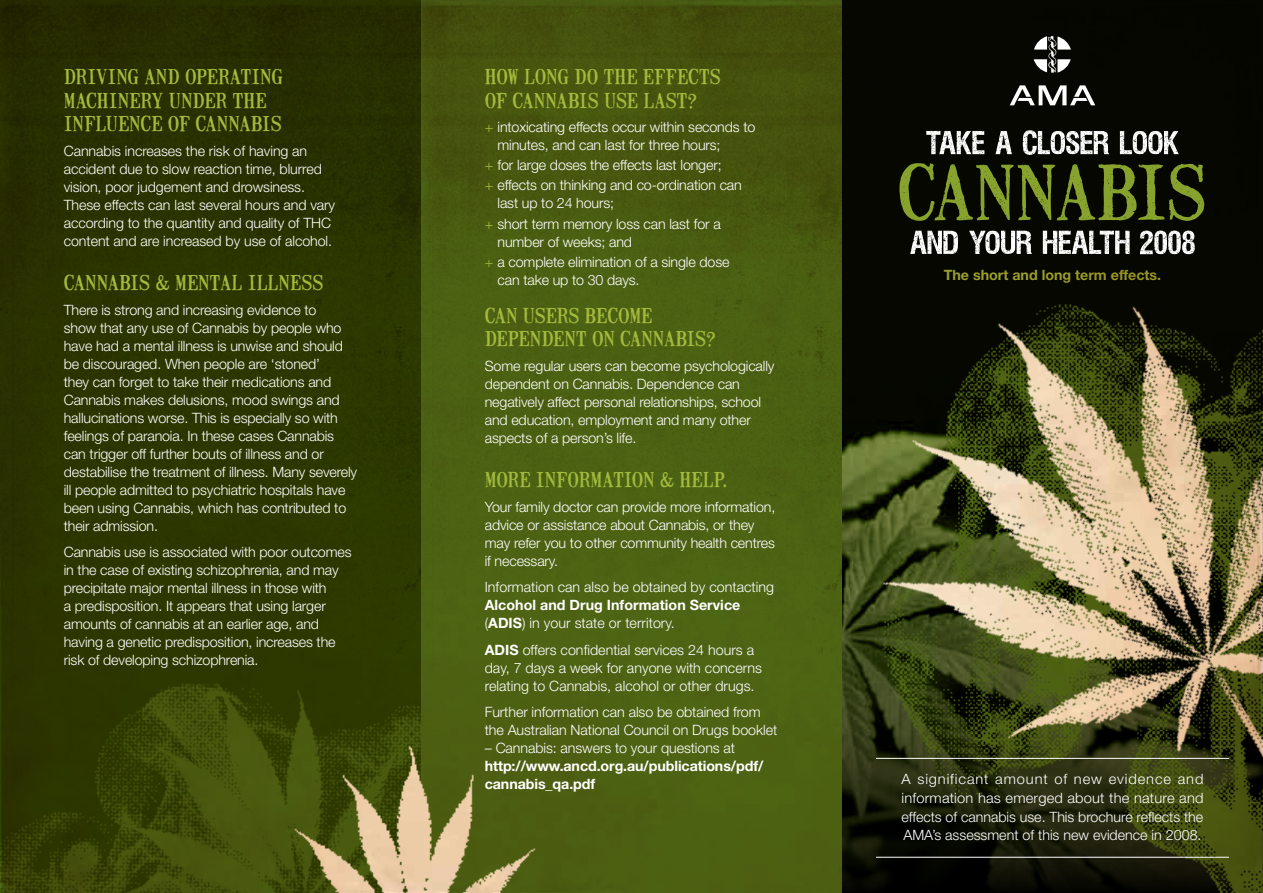
<style>
.page{position:relative;width:1263px;height:893px;background:#fff}
.page>*{position:absolute;margin:0;border:0;box-sizing:border-box;transform-origin:0 0}
.t1{font:71.25px "Mailart Rubberstamp";color:#87a22d}
.t2{font:19.5px/23.4px "Mailart Rubberstamp";letter-spacing:-.005em;color:#a4bb3d}
.copy{font:300 14.25px/18px "Helvetica Neue";letter-spacing:-.01em;color:#fff}
.bullet{font:300 14.25px/18px "Helvetica Neue";letter-spacing:-.01em;color:#fff}
.copy-2{font:700 14.25px/18px "Helvetica Neue";letter-spacing:-.005em;color:#fff}
.t3{font:700 14.25px "Helvetica Neue";color:#a4bb3d}
.s1{color:#a4bb3d}
.s2{font-weight:700}
.s3{font-weight:300}
</style>
<div class="page">
<div style="left:842px;top:0;width:421px;height:147px;background:#060700"></div>
<div style="left:421px;top:0;width:421px;height:893px;background:#47550e"></div>
<div style="left:0;top:0;width:421px;height:893px;background:#282f00"></div>
<img style="left:0;top:284px;width:702px;height:609px">
<img style="left:702px;top:147px;width:561px;height:746px">
<img style="left:787px;top:173px;width:476px;height:720px">
<img style="left:289px;top:703px;width:267px;height:190px">
<svg style="left:1034px;top:36px;width:37px;height:37px"></svg>
<svg style="left:1010px;top:85px;width:85px;height:20px"></svg>
<svg style="left:926px;top:130px;width:253px;height:25px"></svg>
<svg style="left:910px;top:231px;width:219px;height:23px"></svg>
<svg style="left:1140px;top:231px;width:55px;height:23px"></svg>
<hr style="left:876px;top:758px;width:353px;height:1px;background:#fff">
<hr style="left:876px;top:857px;width:353px;height:1px;background:#fff">
<p class="t2" style="left:64px;top:65px;width:221px">DRIVING AND OPERATING<br>MACHINERY UNDER THE<br>INFLUENCE OF CANNABIS</p>
<p class="copy" style="left:64px;top:141px;width:273px">Cannabis increases the risk of having an accident due to slow reaction time, blurred vision, poor judgement and drowsiness.<br>These effects can last several hours and vary according to the quantity and quality of THC content and are increased by use of alcohol.</p>
<p class="t2" style="left:64px;top:271px;width:261px">CANNABIS &amp; MENTAL ILLNESS</p>
<p class="copy" style="left:64px;top:300px;width:295px">There is strong and increasing evidence to<br>show that any use of Cannabis by people who have had a mental illness is unwise and should be discouraged. When people are ‘stoned’<br>they can forget to take their medications and Cannabis makes delusions, mood swings and hallucinations worse. This is especially so with feelings of paranoia. In these cases Cannabis can trigger off further bouts of illness and or destabilise the treatment of illness. Many severely ill people admitted to psychiatric hospitals have been using Cannabis, which has contributed to their admission.</p>
<p class="copy" style="left:64px;top:543px;width:289px">Cannabis use is associated with poor outcomes in the case of existing schizophrenia, and may precipitate major mental illness in those with<br>a predisposition. It appears that using larger amounts of cannabis at an earlier age, and having a genetic predisposition, increases the risk of developing schizophrenia.</p>
<p class="t2" style="left:485px;top:65px;width:238px">HOW LONG DO THE EFFECTS<br>OF CANNABIS USE LAST?</p>
<p class="bullet" style="left:497px;top:118px;width:259px;text-indent:-13px"><span class="s1">+</span> intoxicating effects occur within seconds to minutes, and can last for three hours;</p>
<p class="bullet" style="left:485px;top:156px;width:238px"><span class="s1">+</span> for large doses the effects last longer;</p>
<p class="bullet" style="left:497px;top:176px;width:246px;text-indent:-13px"><span class="s1">+</span> effects on thinking and co-ordination can last up to 24 hours;</p>
<p class="bullet" style="left:497px;top:214px;width:225px;text-indent:-13px"><span class="s1">+</span> short term memory loss can last for a number of weeks; and</p>
<p class="bullet" style="left:497px;top:252px;width:233px;text-indent:-13px"><span class="s1">+</span> a complete elimination of a single dose can take up to 30 days.</p>
<p class="t2" style="left:485px;top:303px;width:233px">CAN USERS BECOME<br>DEPENDENT ON CANNABIS?</p>
<p class="copy" style="left:485px;top:356px;width:291px">Some regular users can become psychologically dependent on Cannabis. Dependence can negatively affect personal relationships, school and education, employment and many other aspects of a person’s life.</p>
<p class="t2" style="left:485px;top:468px;width:245px">MORE INFORMATION &amp; HELP.</p>
<p class="copy" style="left:485px;top:497px;width:292px">Your family doctor can provide more information, advice or assistance about Cannabis, or they may refer you to other community health centres if necessary.</p>
<p class="copy" style="left:485px;top:578px;width:291px">Information can also be obtained by contacting<br><span class="s2">Alcohol and Drug Information Service </span>(<span class="s2">ADIS</span>) in your state or territory.</p>
<p class="copy" style="left:485px;top:640px;width:279px"><span class="s2">ADIS</span> offers confidential services 24 hours a day, 7 days a week for anyone with concerns relating to Cannabis, alcohol or other drugs.</p>
<p class="copy" style="left:485px;top:703px;width:294px">Further information can also be obtained from the Australian National Council on Drugs booklet</p>
<p class="copy-2" style="left:485px;top:739px;width:280px"><span class="s3">– Cannabis: answers to your questions at </span>http://www.ancd.org.au/publications/pdf/ cannabis_qa.pdf</p>
<p class="t1" style="left:897px;top:144px;width:40px">CANNABIS</p>
<p class="t3" style="left:944px;top:266px;width:219px">The short and long term effects.</p>
<p class="copy" style="left:901px;top:769px;width:303px;line-height:18.8px;text-align:justify">A significant amount of new evidence and information has emerged about the nature and effects of cannabis use. This brochure reflects the AMA’s assessment of this new evidence in 2008.</p>
</div>
